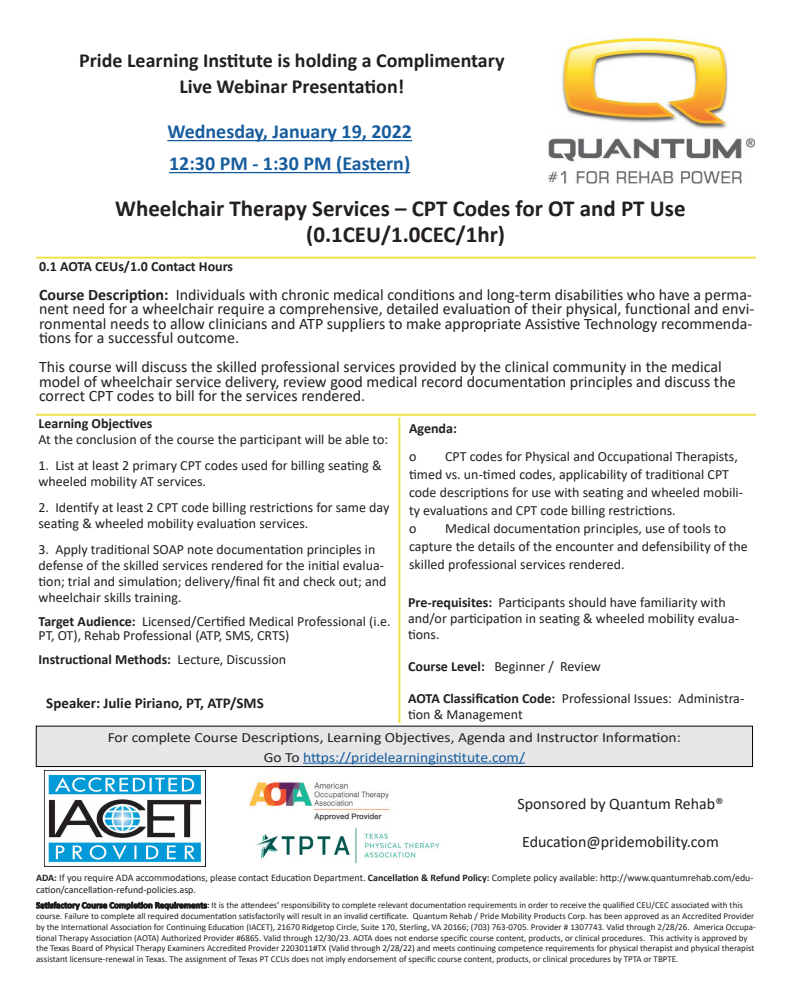
<style>
.page{position:relative;width:792px;height:1008px;background:#fff}
.page>*{position:absolute;margin:0;border:0;box-sizing:border-box;transform-origin:0 0}
.t1{font:700 23px/26px "Calibri";color:#231f20;text-align:center}
.t2{font:700 20px/26px "Calibri";color:#231f20;text-align:center}
.t3{font:700 20px/32px "Calibri";color:#175d9e}
.t4{font:16px/14.5px "Calibri";color:#231f20}
.t5{font:700 15px "Calibri";color:#231f20}
.t6{font:14px/16px "Calibri";color:#231f20}
.t7{font:14px/20px "Calibri";color:#231f20;text-align:center;scale:1.11 1}
.t8{font:700 14px/28px "Calibri";color:#231f20}
.t9{font:10px/12px "Calibri";color:#231f20}
.t10{font:9px/10.8px "Calibri";color:#231f20}
.s1{font-weight:700}
.s2{font-weight:400}
.s3{color:#175d9e}
</style>
<div class="page">
<div style="left:36px;top:726px;width:717px;height:41px;background:#e6e7e9;border:1px solid #000"></div>
<img style="left:44px;top:770px;width:161px;height:96px">
<img style="left:249px;top:782px;width:191px;height:81px">
<hr style="left:303px;top:763px;width:222px;height:1px;background:#175d9e">
<hr style="left:398px;top:418px;width:2px;height:305px;background:#ead70a">
<hr style="left:36px;top:257px;width:720px;height:2px;background:#ead70a">
<hr style="left:167px;top:140px;width:245px;height:1px;background:#175d9e">
<hr style="left:169px;top:172px;width:241px;height:1px;background:#175d9e">
<img style="left:549px;top:36px;width:206px;height:148px">
<hr style="left:36px;top:414px;width:720px;height:2px;background:#ead70a">
<p class="t2" style="left:79px;top:48px;width:427px">Pride Learning Institute is holding a Complimentary<br>Live Webinar Presentation!</p>
<p class="t3" style="left:167px;top:115px;width:246px">Wednesday, January 19, 2022<br>12:30 PM - 1:30 PM (Eastern)</p>
<p class="t1" style="left:115px;top:195px;width:572px">Wheelchair Therapy Services – CPT Codes for OT and PT Use (0.1CEU/1.0CEC/1hr)</p>
<p class="t8" style="left:39px;top:252px;width:196px">0.1 AOTA CEUs/1.0 Contact Hours</p>
<p class="t4" style="left:39px;top:287px;width:717px"><span class="s1">Course Description:</span> Individuals with chronic medical conditions and long-term disabilities who have a perma&shy;nent need for a wheelchair require a comprehensive, detailed evaluation of their physical, functional and envi&shy;ronmental needs to allow clinicians and ATP suppliers to make appropriate Assistive Technology recommenda&shy;tions for a successful outcome.</p>
<p class="t4" style="left:39px;top:359px;width:698px">This course will discuss the skilled professional services provided by the clinical community in the medical model of wheelchair service delivery, review good medical record documentation principles and discuss the correct CPT codes to bill for the services rendered.</p>
<p class="t6" style="left:38px;top:415px;width:351px"><span class="s1">Learning Objectives<br></span>At the conclusion of the course the participant will be able to:</p>
<p class="t6" style="left:38px;top:457px;width:345px">1. List at least 2 primary CPT codes used for billing seating &amp; wheeled mobility AT services.</p>
<p class="t6" style="left:38px;top:499px;width:352px">2. Identify at least 2 CPT code billing restrictions for same day seating &amp; wheeled mobility evaluation services.</p>
<p class="t6" style="left:38px;top:541px;width:350px">3. Apply traditional SOAP note documentation principles in defense of the skilled services rendered for the initial evalua&shy;tion; trial and simulation; delivery/final fit and check out; and wheelchair skills training.</p>
<p class="t6" style="left:38px;top:614px;width:354px;line-height:14px"><span class="s1">Target Audience:</span> Licensed/Certified Medical Professional (i.e.<br>PT, OT), Rehab Professional (ATP, SMS, CRTS)</p>
<p class="t8" style="left:38px;top:645px;width:249px">Instructional Methods: <span class="s2">Lecture, Discussion</span></p>
<p class="t5" style="left:46px;top:693px;width:219px">Speaker: Julie Piriano, PT, ATP/SMS</p>
<p class="t8" style="left:409px;top:415px;width:49px">Agenda: <span class="s2">o</span></p>
<p class="t6" style="left:409px;top:447px;width:336px;line-height:18px;text-indent:36px">CPT codes for Physical and Occupational Therapists, timed vs. un-timed codes, applicability of traditional CPT code descriptions for use with seating and wheeled mobili&shy;ty evaluations and CPT code billing restrictions.</p>
<p class="t6" style="left:409px;top:520px;width:9px">o</p>
<p class="t6" style="left:409px;top:519px;width:340px;line-height:18px;text-indent:36px">Medical documentation principles, use of tools to capture the details of the encounter and defensibility of the skilled professional services rendered.</p>
<p class="t6" style="left:408px;top:594px;width:332px"><span class="s1">Pre-requisites:</span> Participants should have familiarity with and/or participation in seating &amp; wheeled mobility evalua&shy;tions.</p>
<p class="t6" style="left:408px;top:658px;width:194px"><span class="s1">Course Level:</span> Beginner / Review</p>
<p class="t6" style="left:408px;top:690px;width:338px"><span class="s1">AOTA Classification Code:</span> Professional Issues: Administra&shy;tion &amp; Management</p>
<p class="t7" style="left:108px;top:727px;width:518px">For complete Course Descriptions, Learning Objectives, Agenda and Instructor Information:<br>Go To <span class="s3">https://pridelearninginstitute.com/</span></p>
<p class="t4" style="left:517px;top:796px;width:208px">Sponsored by Quantum Rehab®</p>
<p class="t4" style="left:522px;top:834px;width:198px">Education@pridemobility.com</p>
<p class="t9" style="left:36px;top:871px;width:719px"><span class="s1">ADA:</span> If you require ADA accommodations, please contact Education Department. <span class="s1">Cancellation &amp; Refund Policy:</span> Complete policy available: http://www.quantumrehab.com/edu&shy;cation/cancellation-refund-policies.asp.</p>
<p class="t10" style="left:36px;top:900px;width:721px"><span class="s1">Satisfactory Course Completion Requirements:</span> It is the attendees’ responsibility to complete relevant documentation requirements in order to receive the qualified CEU/CEC associated with this course. Failure to complete all required documentation satisfactorily will result in an invalid certificate. Quantum Rehab / Pride Mobility Products Corp. has been approved as an Accredited Provider by the International Association for Continuing Education (IACET), 21670 Ridgetop Circle, Suite 170, Sterling, VA 20166; (703) 763-0705. Provider # 1307743. Valid through 2/28/26. America Occupa&shy;tional Therapy Association (AOTA) Authorized Provider #6865. Valid through 12/30/23. AOTA does not endorse specific course content, products, or clinical procedures. This activity is approved by the Texas Board of Physical Therapy Examiners Accredited Provider 2203011#TX (Valid through 2/28/22) and meets continuing competence requirements for physical therapist and physical therapist assistant licensure-renewal in Texas. The assignment of Texas PT CCUs does not imply endorsement of specific course content, products, or clinical procedures by TPTA or TBPTE.</p>
</div>
